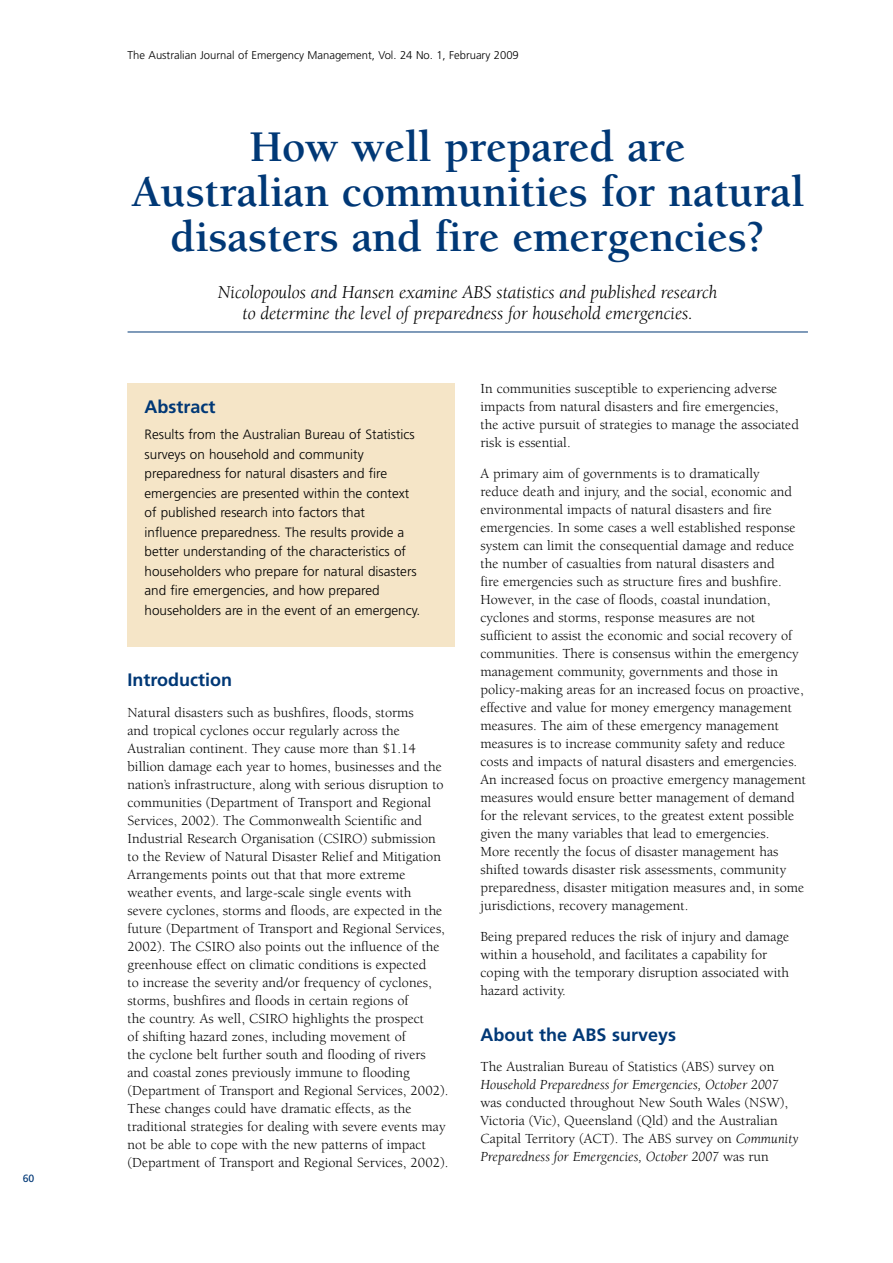
<style>
.page{position:relative;width:893px;height:1263px;background:#fff}
.page>*{position:absolute;margin:0;border:0;box-sizing:border-box;transform-origin:0 0}
.t1{font:700 45px/45px "Berkeley";letter-spacing:-.005em;color:#003876;text-align:center}
.t2{font:italic 18.75px/21px "Berkeley";letter-spacing:-.005em;color:#000;text-align:center}
.t3{font:700 18px "Frutiger";color:#003876}
.t4{font:14.25px/18px "Berkeley";color:#000}
.t5{font:italic 14.25px "Berkeley";color:#000}
.t6{font:300 13.5px/19.5px "Frutiger";color:#000}
.t7{font:300 11.25px "Frutiger";color:#000}
.t8{font:10.5px "Frutiger";color:#003876}
.s1{font-style:italic}
</style>
<div class="page">
<div style="left:128px;top:383px;width:327px;height:263px;background:#f5e5c7"></div>
<hr style="left:128px;top:332px;width:680px;height:1px;background:#003876">
<p class="t8" style="left:23px;top:1172px;width:13px">60</p>
<p class="t7" style="left:128px;top:49px;width:393px">The Australian Journal of Emergency Management, Vol. 24 No. 1, February 2009</p>
<h1 class="t1" style="left:131px;top:125px;width:675px">How well prepared are<br>Australian communities for natural disasters and fire emergencies?</h1>
<h2 class="t2" style="left:218px;top:282px;width:501px">Nicolopoulos and Hansen examine ABS statistics and published research to determine the level of preparedness for household emergencies.</h2>
<p class="t3" style="left:145px;top:396px;width:72px">Abstract</p>
<p class="t6" style="left:145px;top:425px;width:277px">Results from the Australian Bureau of Statistics surveys on household and community preparedness for natural disasters and fire emergencies are presented within the context of published research into factors that influence preparedness. The results provide a better understanding of the characteristics of householders who prepare for natural disasters and fire emergencies, and how prepared householders are in the event of an emergency.</p>
<p class="t3" style="left:128px;top:669px;width:106px">Introduction</p>
<p class="t4" style="left:128px;top:704px;width:323px">Natural disasters such as bushfires, floods, storms<br>and tropical cyclones occur regularly across the Australian continent. They cause more than $1.14 billion damage each year to homes, businesses and the nation’s infrastructure, along with serious disruption to communities (Department of Transport and Regional Services, 2002). The Commonwealth Scientific and Industrial Research Organisation (CSIRO) submission to the Review of Natural Disaster Relief and Mitigation Arrangements points out that that more extreme weather events, and large-scale single events with severe cyclones, storms and floods, are expected in the future (Department of Transport and Regional Services, 2002). The CSIRO also points out the influence of the greenhouse effect on climatic conditions is expected<br>to increase the severity and/or frequency of cyclones, storms, bushfires and floods in certain regions of<br>the country. As well, CSIRO highlights the prospect<br>of shifting hazard zones, including movement of<br>the cyclone belt further south and flooding of rivers and coastal zones previously immune to flooding (Department of Transport and Regional Services, 2002).<br>These changes could have dramatic effects, as the traditional strategies for dealing with severe events may not be able to cope with the new patterns of impact (Department of Transport and Regional Services, 2002).</p>
<p class="t4" style="left:480px;top:380px;width:320px">In communities susceptible to experiencing adverse impacts from natural disasters and fire emergencies, the active pursuit of strategies to manage the associated risk is essential.</p>
<p class="t4" style="left:480px;top:465px;width:327px">A primary aim of governments is to dramatically<br>reduce death and injury, and the social, economic and environmental impacts of natural disasters and fire emergencies. In some cases a well established response system can limit the consequential damage and reduce the number of casualties from natural disasters and<br>fire emergencies such as structure fires and bushfire.<br>However, in the case of floods, coastal inundation, cyclones and storms, response measures are not sufficient to assist the economic and social recovery of communities. There is consensus within the emergency management community, governments and those in policy-making areas for an increased focus on proactive, effective and value for money emergency management measures. The aim of these emergency management measures is to increase community safety and reduce costs and impacts of natural disasters and emergencies.<br>An increased focus on proactive emergency management measures would ensure better management of demand for the relevant services, to the greatest extent possible given the many variables that lead to emergencies.<br>More recently the focus of disaster management has shifted towards disaster risk assessments, community preparedness, disaster mitigation measures and, in some jurisdictions, recovery management.</p>
<p class="t4" style="left:480px;top:927px;width:310px">Being prepared reduces the risk of injury and damage within a household, and facilitates a capability for coping with the temporary disruption associated with hazard activity.</p>
<p class="t3" style="left:480px;top:1024px;width:197px">About the ABS surveys</p>
<p class="t4" style="left:480px;top:1058px;width:295px">The Australian Bureau of Statistics (ABS) survey on</p>
<p class="t5" style="left:480px;top:1078px;width:300px">Household Preparedness for Emergencies, October 2007</p>
<p class="t4" style="left:480px;top:1094px;width:320px">was conducted throughout New South Wales (NSW), Victoria (Vic), Queensland (Qld) and the Australian Capital Territory (ACT). The ABS survey on <span class="s1">Community Preparedness for Emergencies, October 2007</span> was run</p>
</div>
